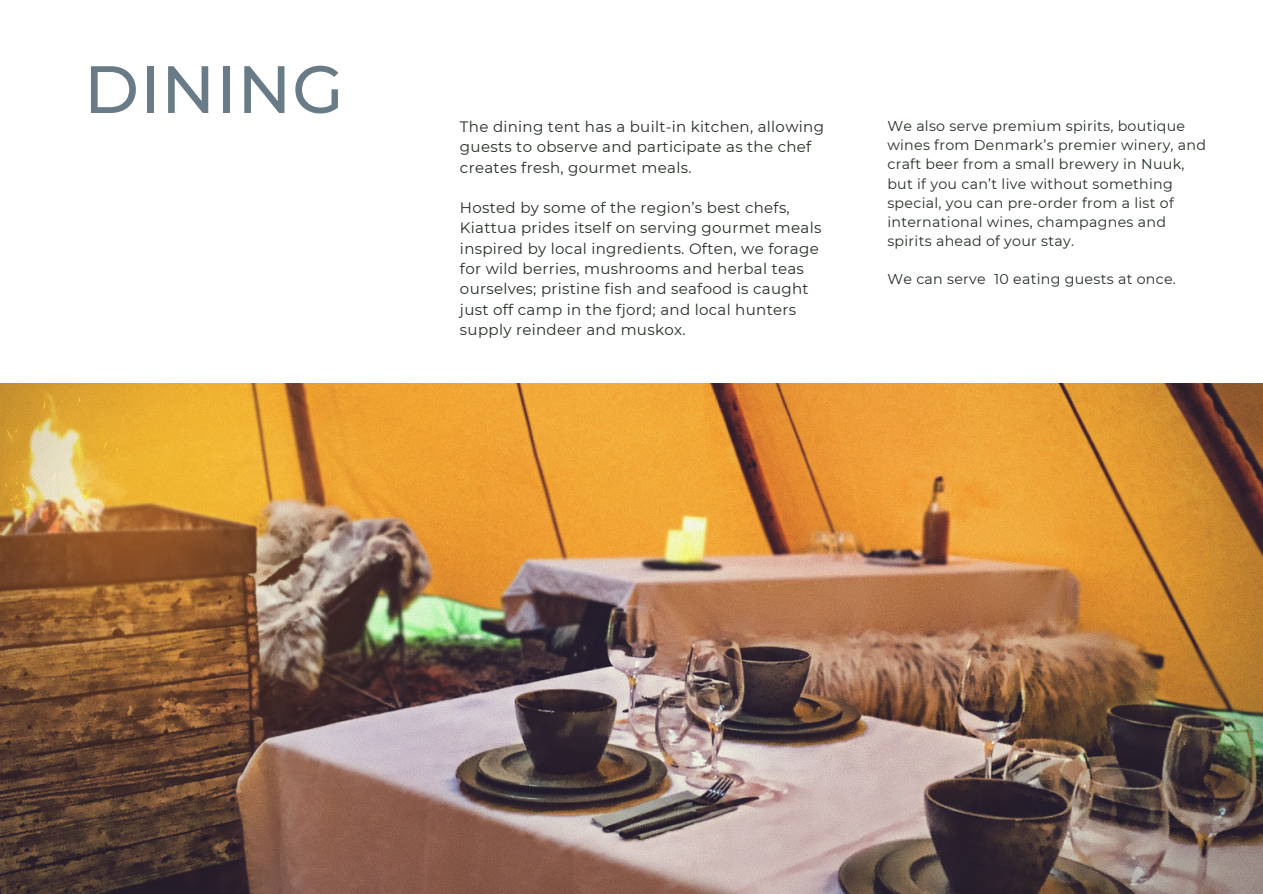
<style>
.page{position:relative;width:1263px;height:894px;background:#fff}
.page>*{position:absolute;margin:0;border:0;box-sizing:border-box;transform-origin:0 0}
.t1{font:500 66.75px "Montserrat";letter-spacing:.01em;color:#687b87}
.t2{font:15px/20.2px "Montserrat";letter-spacing:.02em;color:#252e25}
.t3{font:14.25px/19px "Montserrat";letter-spacing:.02em;color:#252e25}
</style>
<div class="page">
<img style="left:0;top:383px;width:1263px;height:510px">
<h1 class="t1" style="left:84px;top:48px;width:261px">DINING</h1>
<p class="t2" style="left:460px;top:117px;width:365px">The dining tent has a built-in kitchen, allowing guests to observe and participate as the chef creates fresh, gourmet meals.</p>
<p class="t2" style="left:460px;top:198px;width:363px">Hosted by some of the region’s best chefs, Kiattua prides itself on serving gourmet meals inspired by local ingredients. Often, we forage for wild berries, mushrooms and herbal teas ourselves; pristine fish and seafood is caught just off camp in the fjord; and local hunters supply reindeer and muskox.</p>
<p class="t3" style="left:887px;top:116px;width:320px">We also serve premium spirits, boutique wines from Denmark’s premier winery, and craft beer from a small brewery in Nuuk, but if you can’t live without something special, you can pre-order from a list of international wines, champagnes and spirits ahead of your stay.</p>
<p class="t3" style="left:887px;top:269px;width:290px">We can serve 10 eating guests at once.</p>
</div>
